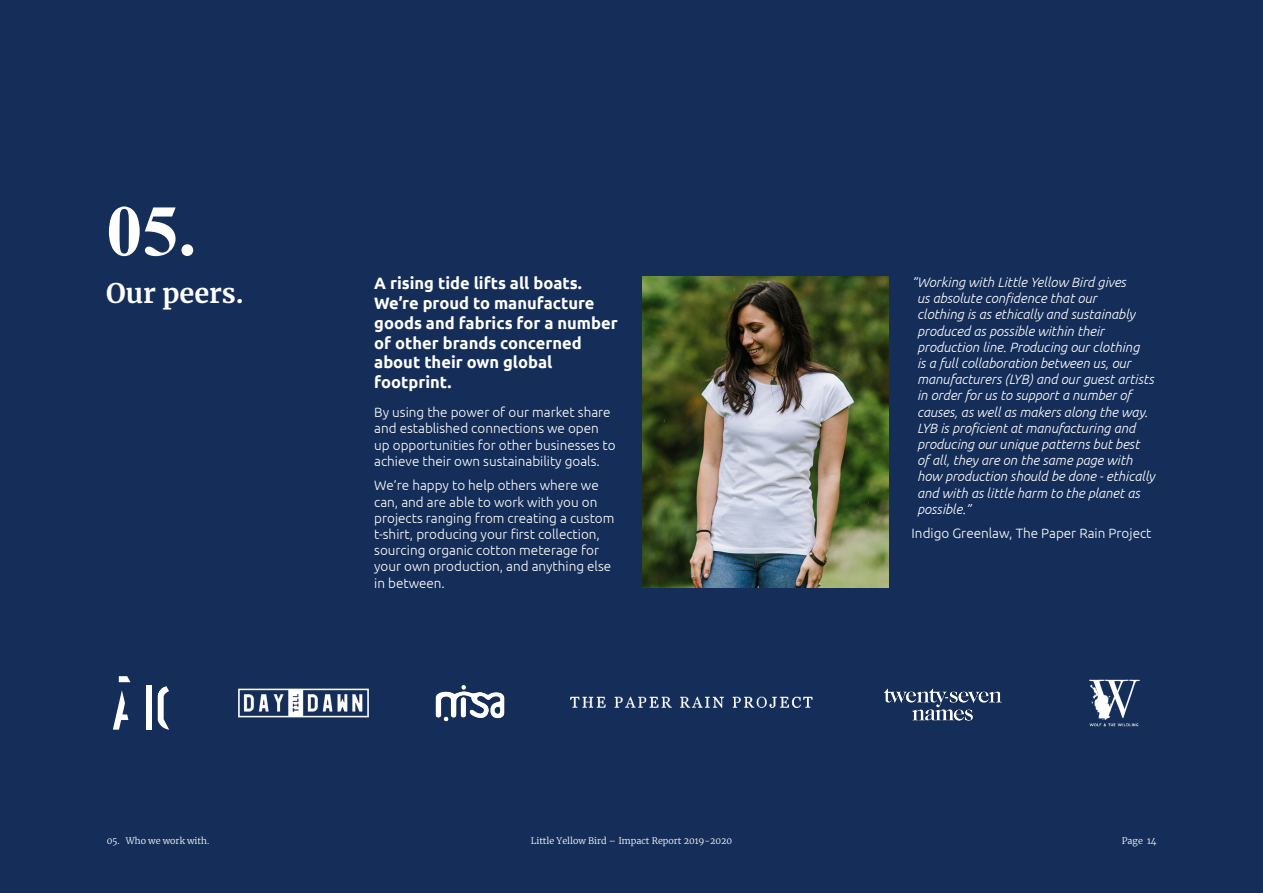
<style>
.page{position:relative;width:1263px;height:893px;background:#152e59}
.page>*{position:absolute;margin:0;border:0;box-sizing:border-box;transform-origin:0 0}
.N1_-_Numerals{font:700 72px "Times New Roman";color:#fff}
.H3_-_Sub_Heading{font:700 27px "Merriweather";color:#fff}
.B2_-_into_para{font:700 16.5px/19.8px "Ubuntu";color:#fff}
.B1_-_Body{font:italic 300 13.5px/16.2px "Ubuntu";color:#fff}
.B1_-_Body-2{font:300 13.5px/16.2px "Ubuntu";color:#fff}
.H5_-_Heading_Small{font:300 9px "Merriweather";color:#fff}
</style>
<div class="page">
<img style="left:642px;top:276px;width:247px;height:312px">
<img style="left:1089px;top:679px;width:51px;height:47px">
<img style="left:435px;top:685px;width:70px;height:37px">
<img style="left:570px;top:696px;width:243px;height:12px">
<img style="left:884px;top:688px;width:118px;height:33px">
<svg style="left:112px;top:676px;width:57px;height:54px"></svg>
<img style="left:238px;top:688px;width:131px;height:30px">
<p class="N1_-_Numerals" style="left:106px;top:181px;width:91px">05.</p>
<p class="H3_-_Sub_Heading" style="left:106px;top:274px;width:139px">Our peers.</p>
<p class="B2_-_into_para" style="left:374px;top:273px;width:245px">A rising tide lifts all boats.<br>We’re proud to manufacture goods and fabrics for a number of other brands concerned about their own global footprint.</p>
<p class="B1_-_Body-2" style="left:374px;top:404px;width:243px">By using the power of our market share and established connections we open up opportunities for other businesses to achieve their own sustainability goals.</p>
<p class="B1_-_Body-2" style="left:374px;top:477px;width:242px">We’re happy to help others where we can, and are able to work with you on projects ranging from creating a custom t-shirt, producing your first collection, sourcing organic cotton meterage for your own production, and anything else in between.</p>
<p class="B1_-_Body" style="left:917px;top:274px;width:239px;text-indent:-5px">“Working with Little Yellow Bird gives<br>us absolute confidence that our<br>clothing is as ethically and sustainably produced as possible within their production line. Producing our clothing<br>is a full collaboration between us, our manufacturers (LYB) and our guest artists in order for us to support a number of causes, as well as makers along the way.<br>LYB is proficient at manufacturing and producing our unique patterns but best of all, they are on the same page with how production should be done - ethically and with as little harm to the planet as possible.”</p>
<p class="B1_-_Body-2" style="left:912px;top:525px;width:241px">Indigo Greenlaw, The Paper Rain Project</p>
<p class="H5_-_Heading_Small" style="left:107px;top:835px;width:15px">05.</p>
<p class="H5_-_Heading_Small" style="left:126px;top:835px;width:85px">Who we work with.</p>
<p class="H5_-_Heading_Small" style="left:531px;top:835px;width:203px">Little Yellow Bird – Impact Report 2019-2020</p>
<p class="H5_-_Heading_Small" style="left:1122px;top:835px;width:36px">Page 14</p>
</div>
